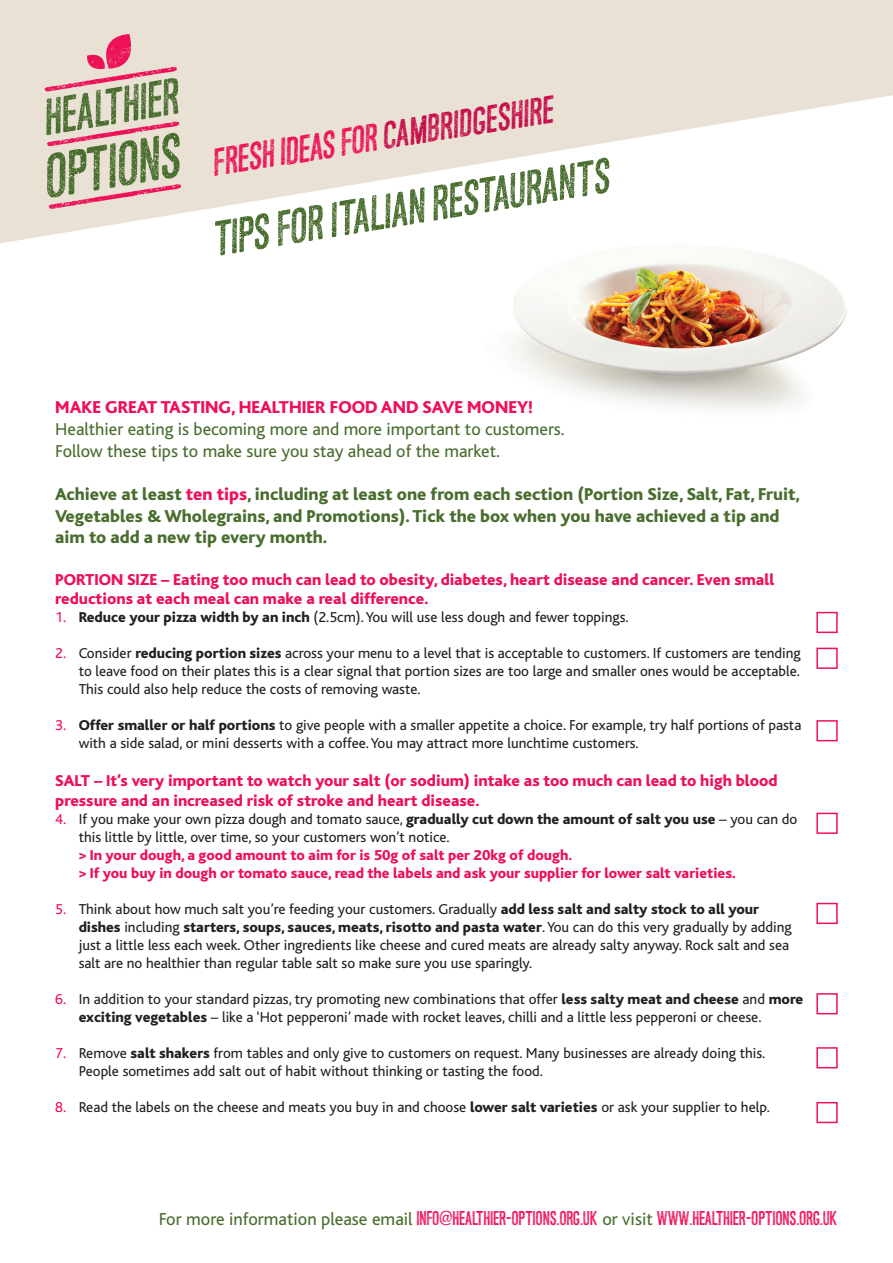
<style>
.page{position:relative;width:893px;height:1263px;background:#fff}
.page>*{position:absolute;margin:0;border:0;box-sizing:border-box;transform-origin:0 0}
.t1{font:italic 44.55px "Asfalto";color:#496d2e}
.t2{font:italic 34.95px "Asfalto";color:#c70b49}
.t3{font:18.15px "Asfalto";color:#ed1157}
.t4{font:800 18px/21.6px "Bliss";color:#496d2e}
.t5{font:18px "Bliss";color:#496d2e}
.t6{font:800 18px "Bliss";color:#ed1157}
.t7{font:800 16.5px/19.8px "Bliss";color:#ed1157}
.t8{font:15px/18px "Bliss";color:#231f20}
.t9{font:800 15px/18px "Bliss";color:#ed1157}
.s1{color:#ed1157}
.s2{font-weight:800}
.s3{font-family:"Bliss";color:#496d2e}
</style>
<div class="page">
<img style="left:513px;top:249px;width:334px;height:160px">
<svg style="left:0;top:0;width:893px;height:243px;fill:#e8e1d4"></svg>
<svg style="left:45px;top:34px;width:136px;height:175px;background:#c6b2a3"></svg>
<div style="left:816px;top:612px;width:22px;height:21px;border:2px solid #ed1157"></div>
<div style="left:816px;top:648px;width:22px;height:21px;border:2px solid #ed1157"></div>
<div style="left:816px;top:720px;width:22px;height:21px;border:2px solid #ed1157"></div>
<div style="left:816px;top:813px;width:22px;height:21px;border:2px solid #ed1157"></div>
<div style="left:816px;top:903px;width:22px;height:21px;border:2px solid #ed1157"></div>
<div style="left:816px;top:1102px;width:22px;height:21px;border:2px solid #ed1157"></div>
<div style="left:816px;top:1047px;width:22px;height:21px;border:2px solid #ed1157"></div>
<div style="left:816px;top:993px;width:22px;height:21px;border:2px solid #ed1157"></div>
<p class="t2" style="left:209px;top:142px;width:346px;rotate:-9deg"><span class="s1">fresh ideas for</span> cambridgeshire</p>
<p class="t1" style="left:208px;top:212px;width:404px;rotate:-9deg">Tips for italian Restaurants</p>
<p class="t6" style="left:55px;top:398px;width:479px">MAKE GREAT TASTING, HEALTHIER FOOD AND SAVE MONEY!</p>
<p class="t5" style="left:55px;top:420px;width:511px">Healthier eating is becoming more and more important to customers.</p>
<p class="t5" style="left:55px;top:441px;width:446px">Follow these tips to make sure you stay ahead of the market.</p>
<p class="t4" style="left:55px;top:484px;width:746px">Achieve at least <span class="s1">ten tips</span>, including at least one from each section (Portion Size, Salt, Fat, Fruit,<br>Vegetables &amp; Wholegrains, and Promotions). Tick the box when you have achieved a tip and aim to add a new tip every month.</p>
<p class="t7" style="left:55px;top:570px;width:720px">PORTION SIZE – Eating too much can lead to obesity, diabetes, heart disease and cancer. Even small reductions at each meal can make a real difference.</p>
<p class="t8" style="left:55px;top:609px;width:575px"><span class="s1">1.</span> <span class="s2">Reduce your pizza width by an inch</span> (2.5cm). You will use less dough and fewer toppings.</p>
<p class="t8" style="left:79px;top:645px;width:724px;text-align:justify;text-indent:-23px"><span class="s1">2.</span> Consider <span class="s2">reducing portion sizes</span> across your menu to a level that is acceptable to customers. If customers are tending to leave food on their plates this is a clear signal that portion sizes are too large and smaller ones would be acceptable.<br>This could also help reduce the costs of removing waste.</p>
<p class="t8" style="left:79px;top:717px;width:724px;text-indent:-23px"><span class="s1">3.</span> <span class="s2">Offer smaller or half portions</span> to give people with a smaller appetite a choice. For example, try half portions of pasta with a side salad, or mini desserts with a coffee. You may attract more lunchtime customers.</p>
<p class="t7" style="left:55px;top:771px;width:724px">SALT – It’s very important to watch your salt (or sodium) intake as too much can lead to high blood pressure and an increased risk of stroke and heart disease.</p>
<p class="t8" style="left:79px;top:810px;width:720px;text-indent:-23px"><span class="s1">4.</span> If you make your own pizza dough and tomato sauce, <span class="s2">gradually cut down the amount of salt you use</span> – you can do this little by little, over time, so your customers won’t notice.</p>
<p class="t9" style="left:79px;top:846px;width:659px">&gt; In your dough, a good amount to aim for is 50g of salt per 20kg of dough.<br>&gt; If you buy in dough or tomato sauce, read the labels and ask your supplier for lower salt varieties.</p>
<p class="t8" style="left:79px;top:900px;width:715px;text-indent:-23px"><span class="s1">5.</span> Think about how much salt you’re feeding your customers. Gradually <span class="s2">add less salt and salty stock to all your dishes</span> including <span class="s2">starters, soups, sauces, meats, risotto and pasta water</span>. You can do this very gradually by adding just a little less each week. Other ingredients like cheese and cured meats are already salty anyway. Rock salt and sea salt are no healthier than regular table salt so make sure you use sparingly.</p>
<p class="t8" style="left:79px;top:990px;width:726px;text-indent:-23px"><span class="s1">6.</span> In addition to your standard pizzas, try promoting new combinations that offer <span class="s2">less salty meat and cheese</span> and <span class="s2">more exciting vegetables</span> – like a ‘Hot pepperoni’ made with rocket leaves, chilli and a little less pepperoni or cheese.</p>
<p class="t8" style="left:79px;top:1044px;width:688px;text-indent:-23px"><span class="s1">7.</span> Remove <span class="s2">salt shakers</span> from tables and only give to customers on request. Many businesses are already doing this.<br>People sometimes add salt out of habit without thinking or tasting the food.</p>
<p class="t8" style="left:55px;top:1098px;width:716px"><span class="s1">8.</span> Read the labels on the cheese and meats you buy in and choose <span class="s2">lower salt varieties</span> or ask your supplier to help.</p>
<p class="t3" style="left:159px;top:1207px;width:680px"><span class="s3">For more information please email</span> INFO@HEALTHIER-OPTIONS.ORG.UK <span class="s3">or visit</span> WWW.HEALTHIER-OPTIONS.ORG.UK</p>
</div>
